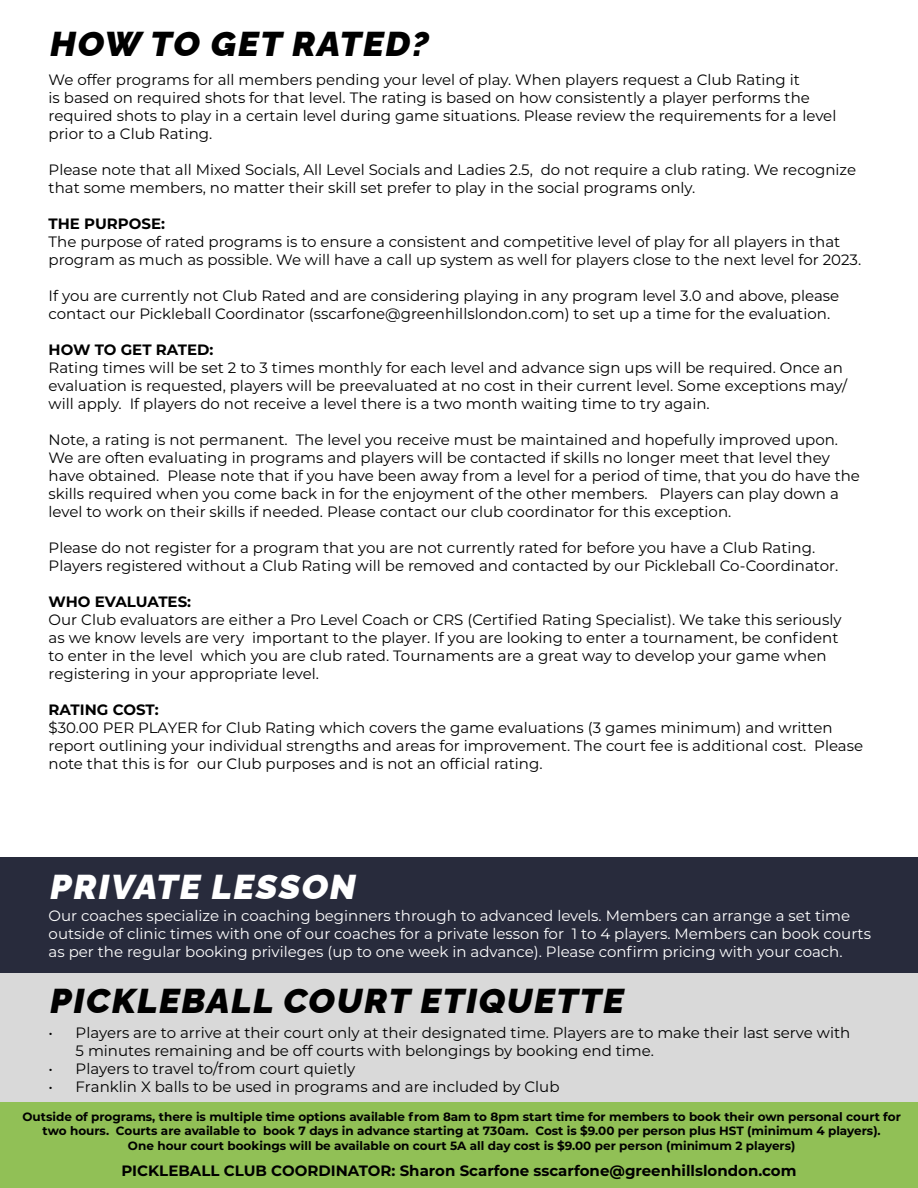
<style>
.page{position:relative;width:918px;height:1188px;background:#fff}
.page>*{position:absolute;margin:0;border:0;box-sizing:border-box;transform-origin:0 0}
.t1{font:italic 900 34.5px "Raleway";color:#000}
.t2{font:italic 900 34.5px "Raleway";color:#fff}
.t3{font:15px/18px "Montserrat";color:#000}
.t4{font:15px/18px "Montserrat";color:#fff}
.t5{font:700 15px "Montserrat";color:#000}
.t6{font:700 12px/14.4px "Montserrat";color:#000;text-align:center}
</style>
<div class="page">
<div style="left:0;top:1102px;width:918px;height:86px;background:#91c056"></div>
<div style="left:0;top:972px;width:918px;height:130px;background:#d9d9d9"></div>
<div style="left:0;top:858px;width:918px;height:115px;background:#282b3c"></div>
<h1 class="t1" style="left:49px;top:16px;width:388px">HOW TO GET RATED?</h1>
<p class="t3" style="left:49px;top:71px;width:789px">We offer programs for all members pending your level of play. When players request a Club Rating it<br>is based on required shots for that level. The rating is based on how consistently a player performs the required shots to play in a certain level during game situations. Please review the requirements for a level prior to a Club Rating.</p>
<p class="t3" style="left:49px;top:161px;width:809px">Please note that all Mixed Socials, All Level Socials and Ladies 2.5, do not require a club rating. We recognize that some members, no matter their skill set prefer to play in the social programs only.</p>
<p class="t5" style="left:49px;top:213px;width:118px">THE PURPOSE:</p>
<p class="t3" style="left:49px;top:233px;width:814px">The purpose of rated programs is to ensure a consistent and competitive level of play for all players in that program as much as possible. We will have a call up system as well for players close to the next level for 2023.</p>
<p class="t3" style="left:49px;top:287px;width:792px">If you are currently not Club Rated and are considering playing in any program level 3.0 and above, please contact our Pickleball Coordinator (sscarfone@greenhillslondon.com) to set up a time for the evaluation.</p>
<p class="t5" style="left:49px;top:339px;width:166px">HOW TO GET RATED:</p>
<p class="t3" style="left:49px;top:359px;width:800px">Rating times will be set 2 to 3 times monthly for each level and advance sign ups will be required. Once an evaluation is requested, players will be preevaluated at no cost in their current level. Some exceptions may/ will apply. If players do not receive a level there is a two month waiting time to try again.</p>
<p class="t3" style="left:49px;top:431px;width:813px">Note, a rating is not permanent. The level you receive must be maintained and hopefully improved upon.<br>We are often evaluating in programs and players will be contacted if skills no longer meet that level they have obtained. Please note that if you have been away from a level for a period of time, that you do have the skills required when you come back in for the enjoyment of the other members. Players can play down a level to work on their skills if needed. Please contact our club coordinator for this exception.</p>
<p class="t3" style="left:49px;top:539px;width:791px">Please do not register for a program that you are not currently rated for before you have a Club Rating.<br>Players registered without a Club Rating will be removed and contacted by our Pickleball Co-Coordinator.</p>
<p class="t5" style="left:49px;top:591px;width:144px">WHO EVALUATES:</p>
<p class="t3" style="left:49px;top:611px;width:794px">Our Club evaluators are either a Pro Level Coach or CRS (Certified Rating Specialist). We take this seriously as we know levels are very important to the player. If you are looking to enter a tournament, be confident to enter in the level which you are club rated. Tournaments are a great way to develop your game when registering in your appropriate level.</p>
<p class="t5" style="left:49px;top:699px;width:112px">RATING COST:</p>
<p class="t3" style="left:49px;top:719px;width:816px">$30.00 PER PLAYER for Club Rating which covers the game evaluations (3 games minimum) and written report outlining your individual strengths and areas for improvement. The court fee is additional cost. Please note that this is for our Club purposes and is not an official rating.</p>
<h1 class="t2" style="left:49px;top:859px;width:316px">PRIVATE LESSON</h1>
<p class="t4" style="left:49px;top:906px;width:824px">Our coaches specialize in coaching beginners through to advanced levels. Members can arrange a set time outside of clinic times with one of our coaches for a private lesson for 1 to 4 players. Members can book courts as per the regular booking privileges (up to one week in advance). Please confirm pricing with your coach.</p>
<h1 class="t1" style="left:49px;top:973px;width:583px">PICKLEBALL COURT ETIQUETTE</h1>
<p class="t3" style="left:76px;top:1023px;width:776px;text-indent:-27px">• Players are to arrive at their court only at their designated time. Players are to make their last serve with<br>5 minutes remaining and be off courts with belongings by booking end time.</p>
<p class="t3" style="left:49px;top:1059px;width:308px">• Players to travel to/from court quietly</p>
<p class="t3" style="left:49px;top:1077px;width:512px">• Franklin X balls to be used in programs and are included by Club</p>
<p class="t6" style="left:22px;top:1109px;width:880px">Outside of programs, there is multiple time options available from 8am to 8pm start time for members to book their own personal court for two hours. Courts are available to book 7 days in advance starting at 730am. Cost is $9.00 per person plus HST (minimum 4 players).<br>One hour court bookings will be available on court 5A all day cost is $9.00 per person (minimum 2 players)</p>
<p class="t5" style="left:121px;top:1159px;width:677px">PICKLEBALL CLUB COORDINATOR: Sharon Scarfone sscarfone@greenhillslondon.com</p>
</div>
